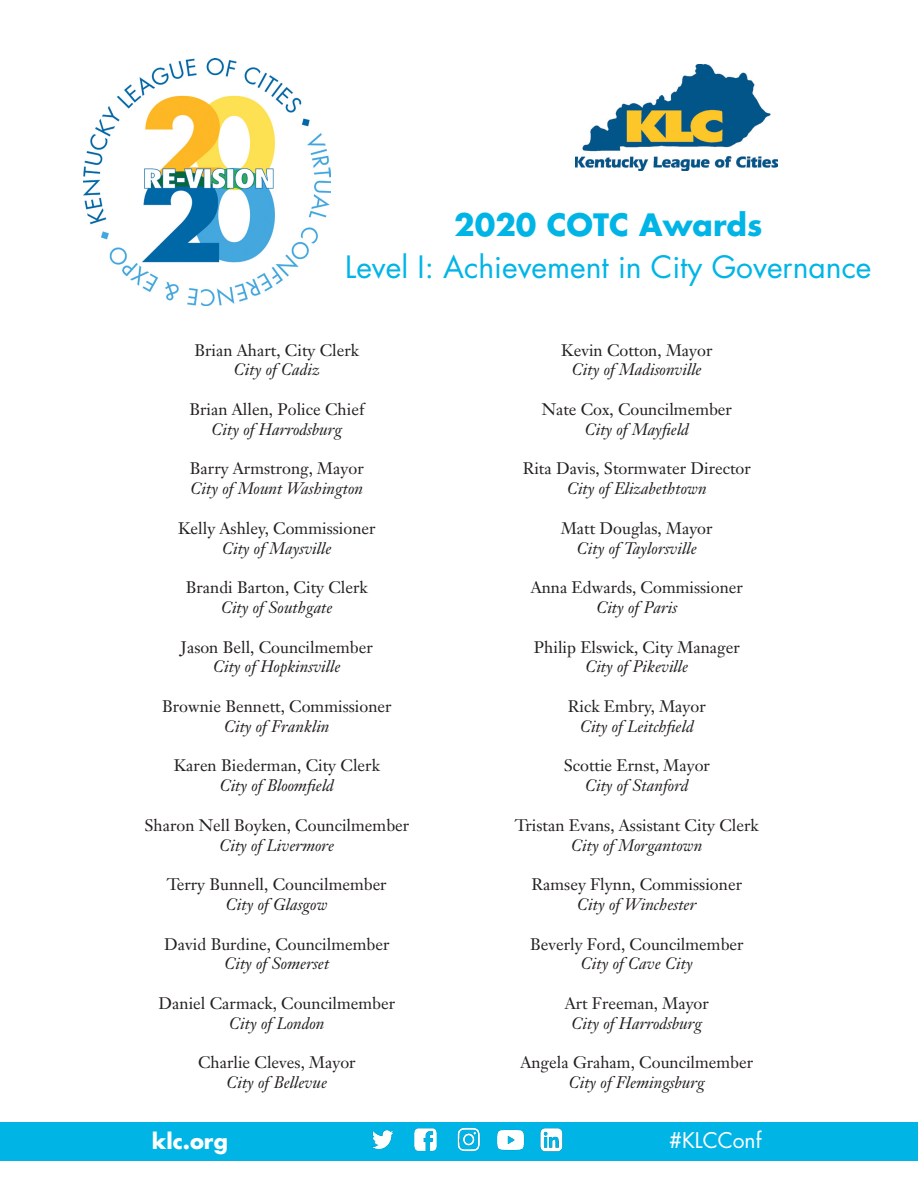
<style>
.page{position:relative;width:918px;height:1188px;background:#fff}
.page>*{position:absolute;margin:0;border:0;box-sizing:border-box;transform-origin:0 0}
.t1{font:30px "Futura";color:#00b5e6}
.t2{font:700 30px "Futura";color:#00b5e6}
.t3{font:21px "Futura";color:#fff}
.t4{font:700 21px "Futura";color:#fff}
.t5{font:16.5px "Janson Text";color:#231f20}
.t6{font:italic 16.5px "Janson Text";color:#231f20}
</style>
<div class="page">
<img style="left:84px;top:59px;width:246px;height:246px">
<div style="left:1px;top:1122px;width:917px;height:39px;background:#00b5e6"></div>
<img style="left:372px;top:1127px;width:191px;height:25px">
<img style="left:576px;top:65px;width:202px;height:105px">
<p class="t2" style="left:454px;top:204px;width:310px">2020 COTC Awards</p>
<p class="t1" style="left:345px;top:247px;width:528px">Level I: Achievement in City Governance</p>
<p class="t5" style="left:195px;top:339px;width:166px">Brian Ahart, City Clerk</p>
<p class="t6" style="left:234px;top:359px;width:87px">City of Cadiz</p>
<p class="t5" style="left:189px;top:399px;width:176px">Brian Allen, Police Chief</p>
<p class="t6" style="left:212px;top:419px;width:132px">City of Harrodsburg</p>
<p class="t5" style="left:190px;top:458px;width:175px">Barry Armstrong, Mayor</p>
<p class="t6" style="left:191px;top:478px;width:174px">City of Mount Washington</p>
<p class="t5" style="left:178px;top:518px;width:199px">Kelly Ashley, Commissioner</p>
<p class="t6" style="left:222px;top:538px;width:111px">City of Maysville</p>
<p class="t5" style="left:186px;top:577px;width:184px">Brandi Barton, City Clerk</p>
<p class="t6" style="left:221px;top:597px;width:113px">City of Southgate</p>
<p class="t5" style="left:181px;top:636px;width:193px">Jason Bell, Councilmember</p>
<p class="t6" style="left:213px;top:656px;width:129px">City of Hopkinsville</p>
<p class="t5" style="left:162px;top:696px;width:231px">Brownie Bennett, Commissioner</p>
<p class="t6" style="left:224px;top:716px;width:107px">City of Franklin</p>
<p class="t5" style="left:174px;top:755px;width:208px">Karen Biederman, City Clerk</p>
<p class="t6" style="left:220px;top:775px;width:116px">City of Bloomfield</p>
<p class="t5" style="left:144px;top:815px;width:266px">Sharon Nell Boyken, Councilmember</p>
<p class="t6" style="left:219px;top:835px;width:116px">City of Livermore</p>
<p class="t5" style="left:167px;top:874px;width:221px">Terry Bunnell, Councilmember</p>
<p class="t6" style="left:226px;top:894px;width:103px">City of Glasgow</p>
<p class="t5" style="left:164px;top:933px;width:227px">David Burdine, Councilmember</p>
<p class="t6" style="left:224px;top:953px;width:106px">City of Somerset</p>
<p class="t5" style="left:158px;top:993px;width:238px">Daniel Carmack, Councilmember</p>
<p class="t6" style="left:229px;top:1013px;width:97px">City of London</p>
<p class="t5" style="left:198px;top:1052px;width:159px">Charlie Cleves, Mayor</p>
<p class="t6" style="left:226px;top:1072px;width:102px">City of Bellevue</p>
<p class="t5" style="left:561px;top:339px;width:153px">Kevin Cotton, Mayor</p>
<p class="t6" style="left:572px;top:359px;width:131px">City of Madisonville</p>
<p class="t5" style="left:542px;top:399px;width:192px">Nate Cox, Councilmember</p>
<p class="t6" style="left:585px;top:419px;width:106px">City of Mayfield</p>
<p class="t5" style="left:523px;top:458px;width:230px">Rita Davis, Stormwater Director</p>
<p class="t6" style="left:567px;top:478px;width:141px">City of Elizabethtown</p>
<p class="t5" style="left:561px;top:518px;width:153px">Matt Douglas, Mayor</p>
<p class="t6" style="left:577px;top:538px;width:121px">City of Taylorsville</p>
<p class="t5" style="left:531px;top:577px;width:214px">Anna Edwards, Commissioner</p>
<p class="t6" style="left:596px;top:597px;width:82px">City of Paris</p>
<p class="t5" style="left:534px;top:636px;width:207px">Philip Elswick, City Manager</p>
<p class="t6" style="left:585px;top:656px;width:104px">City of Pikeville</p>
<p class="t5" style="left:568px;top:696px;width:139px">Rick Embry, Mayor</p>
<p class="t6" style="left:580px;top:716px;width:115px">City of Leitchfield</p>
<p class="t5" style="left:564px;top:755px;width:148px">Scottie Ernst, Mayor</p>
<p class="t6" style="left:585px;top:775px;width:105px">City of Stanford</p>
<p class="t5" style="left:515px;top:815px;width:245px">Tristan Evans, Assistant City Clerk</p>
<p class="t6" style="left:571px;top:835px;width:133px">City of Morgantown</p>
<p class="t5" style="left:532px;top:874px;width:212px">Ramsey Flynn, Commissioner</p>
<p class="t6" style="left:577px;top:894px;width:121px">City of Winchester</p>
<p class="t5" style="left:530px;top:933px;width:215px">Beverly Ford, Councilmember</p>
<p class="t6" style="left:581px;top:953px;width:113px">City of Cave City</p>
<p class="t5" style="left:565px;top:993px;width:146px">Art Freeman, Mayor</p>
<p class="t6" style="left:572px;top:1013px;width:132px">City of Harrodsburg</p>
<p class="t5" style="left:520px;top:1052px;width:234px">Angela Graham, Councilmember</p>
<p class="t6" style="left:569px;top:1072px;width:137px">City of Flemingsburg</p>
<p class="t4" style="left:152px;top:1126px;width:78px">klc.org</p>
<p class="t3" style="left:669px;top:1126px;width:94px">#KLCConf</p>
</div>
